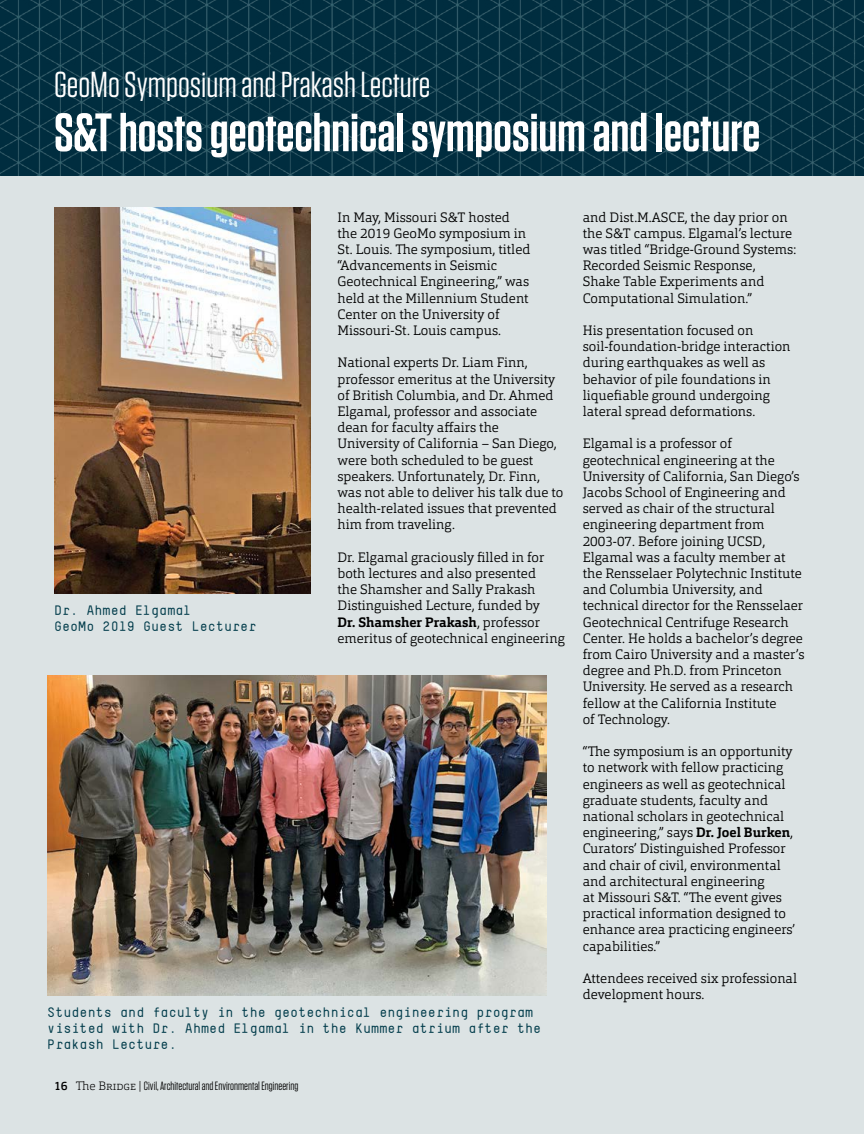
<style>
.page{position:relative;width:864px;height:1134px;background:#dce3e4}
.page>*{position:absolute;margin:0;border:0;box-sizing:border-box;transform-origin:0 0}
.t1{font:600 54px "Tungsten";color:#fff}
.t2{font:36px "Tungsten";color:#fff}
.t3{font:300 13.5px/16.2px "Orgon Slab";color:#000}
.t4{font:700 13.5px/16.2px "TSTAR Mono Round";color:#003b4a}
.t5{font:12px "Tungsten";color:#000}
.s1{font-weight:700}
.s2{font-family:"Orgon Slab";font-weight:500}
.s3{font-family:"Orgon Slab";font-weight:200}
</style>
<div class="page">
<img style="left:0;top:0;width:864px;height:176px">
<img style="left:47px;top:675px;width:500px;height:320px">
<img style="left:54px;top:207px;width:256px;height:387px">
<h2 class="t2" style="left:54px;top:66px;width:378px">GeoMo Symposium and Prakash Lecture</h2>
<h1 class="t1" style="left:54px;top:104px;width:708px">S&amp;T hosts geotechnical symposium and lecture</h1>
<p class="t4" style="left:54px;top:602px;width:204px">Dr. Ahmed Elgamal<br>GeoMo 2019 Guest Lecturer</p>
<p class="t3" style="left:338px;top:209px;width:194px">In May, Missouri S&amp;T hosted the 2019 GeoMo symposium in<br>St. Louis. The symposium, titled “Advancements in Seismic<br>Geotechnical Engineering,” was held at the Millennium Student<br>Center on the University of<br>Missouri-St. Louis campus.</p>
<p class="t3" style="left:338px;top:355px;width:227px">National experts Dr. Liam Finn, professor emeritus at the University of British Columbia, and Dr. Ahmed Elgamal, professor and associate dean for faculty affairs the University of California – San Diego, were both scheduled to be guest speakers. Unfortunately, Dr. Finn, was not able to deliver his talk due to health-related issues that prevented him from traveling.</p>
<p class="t3" style="left:338px;top:549px;width:229px">Dr. Elgamal graciously filled in for both lectures and also presented<br>the Shamsher and Sally Prakash Distinguished Lecture, funded by<br><span class="s1">Dr. Shamsher Prakash</span>, professor emeritus of geotechnical engineering</p>
<p class="t4" style="left:47px;top:1004px;width:496px">Students and faculty in the geotechnical engineering program visited with Dr. Ahmed Elgamal in the Kummer atrium after the<br>Prakash Lecture.</p>
<p class="t5" style="left:54px;top:1079px;width:246px"><span class="s2">16</span> <span class="s3">The Bridge |</span> Civil, Architectural and Environmental Engineering</p>
<p class="t3" style="left:583px;top:209px;width:215px">and Dist.M.ASCE, the day prior on the S&amp;T campus. Elgamal’s lecture was titled “Bridge-Ground Systems:<br>Recorded Seismic Response,<br>Shake Table Experiments and<br>Computational Simulation.”</p>
<p class="t3" style="left:583px;top:322px;width:209px">His presentation focused on soil-foundation-bridge interaction during earthquakes as well as behavior of pile foundations in liquefiable ground undergoing lateral spread deformations.</p>
<p class="t3" style="left:583px;top:436px;width:223px">Elgamal is a professor of geotechnical engineering at the<br>University of California, San Diego’s<br>Jacobs School of Engineering and served as chair of the structural engineering department from<br>2003-07. Before joining UCSD,<br>Elgamal was a faculty member at the Rensselaer Polytechnic Institute and Columbia University, and technical director for the Rensselaer<br>Geotechnical Centrifuge Research<br>Center. He holds a bachelor’s degree from Cairo University and a master’s degree and Ph.D. from Princeton<br>University. He served as a research fellow at the California Institute<br>of Technology.</p>
<p class="t3" style="left:583px;top:743px;width:214px">“The symposium is an opportunity to network with fellow practicing engineers as well as geotechnical graduate students, faculty and national scholars in geotechnical engineering,” says <span class="s1">Dr. Joel Burken</span>, Curators’ Distinguished Professor and chair of civil, environmental and architectural engineering<br>at Missouri S&amp;T. “The event gives practical information designed to enhance area practicing engineers’ capabilities.”</p>
<p class="t3" style="left:583px;top:970px;width:216px">Attendees received six professional development hours.</p>
</div>
